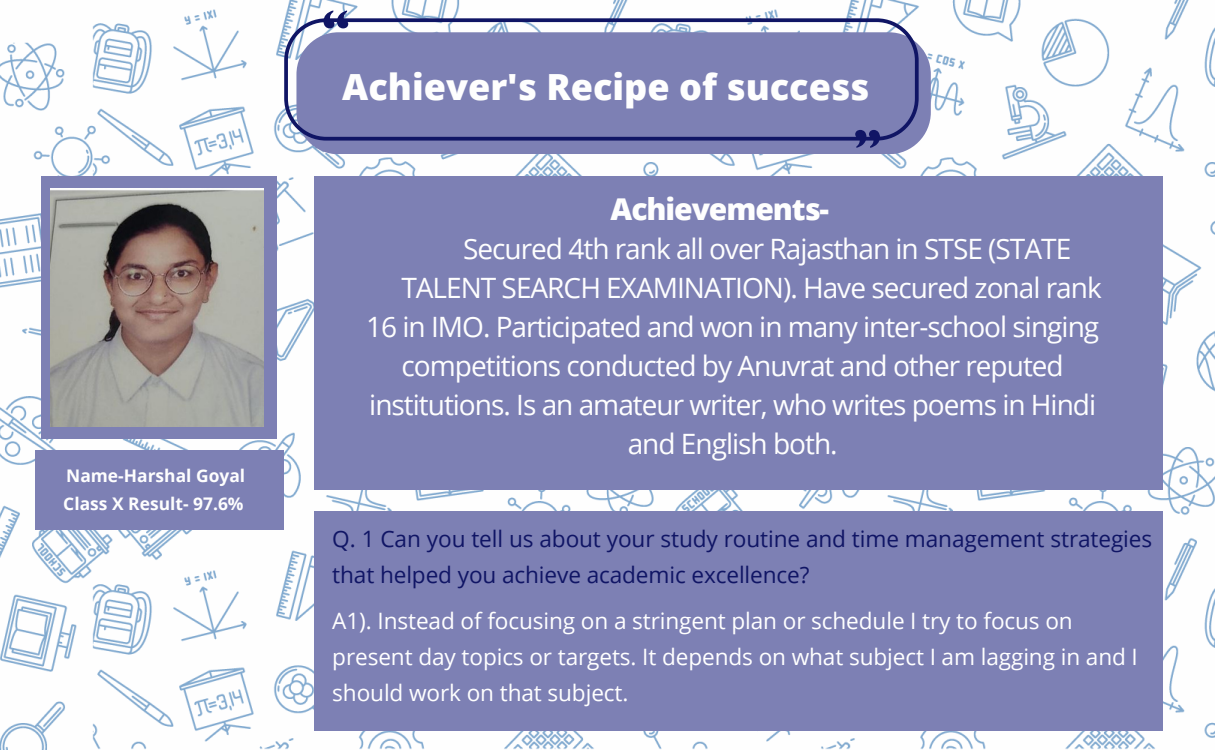
<style>
.page{position:relative;width:1215px;height:750px;background:#fff}
.page>*{position:absolute;margin:0;border:0;box-sizing:border-box;transform-origin:0 0}
.t1{font:800 36.1px "Open Sans";color:#fefefe}
.t2{font:800 30.1px "Open Sans";letter-spacing:-.035em;color:#fefefe}
.t3{font:28.1px "Open Sans";letter-spacing:-.035em;color:#fefefe}
.t4{font:22.6px "Open Sans";letter-spacing:-.005em;color:#fff}
.t5{font:22.6px/36px "Open Sans";letter-spacing:-.005em;color:#101565}
.t6{font:700 17.4px/27.8px "Open Sans";color:#fefefe}
</style>
<div class="page">
<img style="left:0;top:0;width:1215px;height:750px">
<div style="left:296px;top:32px;width:635px;height:122px;background:#7d80b4;border-radius:42px"></div>
<svg style="left:284px;top:18px;width:635px;height:123px"></svg>
<svg style="left:323px;top:10px;width:25px;height:18px"></svg>
<svg style="left:855px;top:130px;width:25px;height:18px"></svg>
<div style="left:314px;top:176px;width:848px;height:313px;background:#7d80b4"></div>
<div style="left:41px;top:176px;width:236px;height:262px;background:#7d80b4"></div>
<img style="left:51px;top:188px;width:213px;height:238px">
<div style="left:35px;top:450px;width:248px;height:80px;background:#7d80b4"></div>
<div style="left:314px;top:511px;width:848px;height:220px;background:#7d80b4"></div>
<p class="t6" style="left:63px;top:461px;width:183px">Name-Harshal Goyal<br>Class X Result- 97.6%</p>
<p class="t1" style="left:342px;top:62px;width:529px">Achiever's Recipe of success</p>
<p class="t2" style="left:611px;top:187px;width:220px">Achievements-</p>
<p class="t3" style="left:463px;top:229px;width:610px">Secured 4th rank all over Rajasthan in STSE (STATE</p>
<p class="t3" style="left:401px;top:268px;width:702px">TALENT SEARCH EXAMINATION). Have secured zonal rank</p>
<p class="t3" style="left:366px;top:307px;width:735px">16 in IMO. Participated and won in many inter-school singing</p>
<p class="t3" style="left:402px;top:346px;width:664px">competitions conducted by Anuvrat and other reputed</p>
<p class="t3" style="left:369px;top:385px;width:728px">institutions. Is an amateur writer, who writes poems in Hindi</p>
<p class="t3" style="left:628px;top:424px;width:212px">and English both.</p>
<p class="t5" style="left:332px;top:520px;width:821px">Q. 1 Can you tell us about your study routine and time management strategies that helped you achieve academic excellence?</p>
<p class="t4" style="left:332px;top:605px;width:742px">A1). Instead of focusing on a stringent plan or schedule I try to focus on</p>
<p class="t4" style="left:332px;top:641px;width:807px">present day topics or targets. It depends on what subject I am lagging in and I</p>
<p class="t4" style="left:332px;top:677px;width:298px">should work on that subject.</p>
</div>
